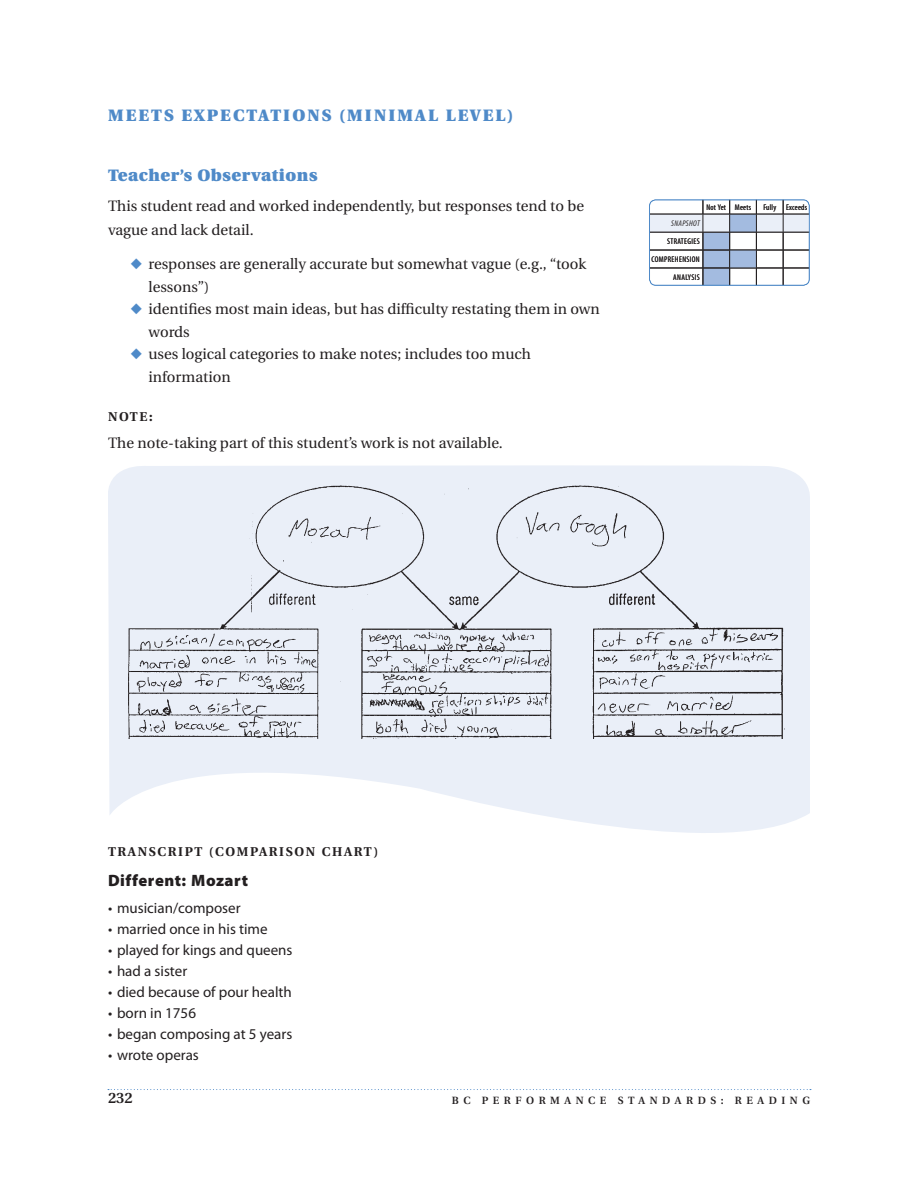
<style>
.page{position:relative;width:918px;height:1188px;background:#fff}
.page>*{position:absolute;margin:0;border:0;box-sizing:border-box;transform-origin:0 0}
.t1{font:900 16.5px "Utopia";letter-spacing:.035em;color:#4f8ac8}
.t2{font:900 16.5px "Utopia";letter-spacing:.13em;color:#4f8ac8}
.t3{font:900 16.5px "Myriad Pro";letter-spacing:.03em;color:#231f20}
.t4{font:900 16.5px "Utopia";letter-spacing:.1em;color:#4f8ac8}
.t5{font:15px/22.5px "Utopia";color:#231f20}
.t6{font:15px "Myriad Pro";color:#231f20}
.t7{font:600 15px "Utopia";color:#231f20}
.t8{font:700 12.75px "Utopia";letter-spacing:.125em;color:#231f20}
.t9{font:600 10.5px "Utopia";letter-spacing:.43em;color:#231f20}
.t10{font:condensed 8.25px "Myriad Pro";letter-spacing:.025em;color:#231f20}
.t11{font:condensed 8.25px "Myriad Pro";letter-spacing:.045em;color:#231f20}
.t12{font:italic condensed 8.25px "Myriad Pro";letter-spacing:.045em;color:#231f20}
.s1{color:#4f8ac8}
</style>
<div class="page">
<svg style="left:108px;top:1089px;width:703px;height:1px"></svg>
<svg style="left:108px;top:466px;width:702px;height:367px;fill:#eaeff8"></svg>
<img style="left:129px;top:486px;width:656px;height:253px">
<svg style="left:649px;top:199px;width:161px;height:87px"></svg>
<p class="t2" style="left:108px;top:105px;width:176px">MEETS EXPECTATIONS</p>
<p class="t4" style="left:339px;top:105px;width:39px">(MINIM</p>
<p class="t4" style="left:415px;top:105px;width:99px">AL LEVEL)</p>
<p class="t1" style="left:108px;top:165px;width:211px">TEACHER’S OBSERVATIONS</p>
<p class="t5" style="left:108px;top:194px;width:478px;line-height:24px">This student read and worked independently, but responses tend to be vague and lack detail.</p>
<p class="t5" style="left:148px;top:253px;width:439px;text-indent:-18px"><span class="s1">◆</span> responses are generally accurate but somewhat vague (e.g., “took lessons”)</p>
<p class="t5" style="left:148px;top:298px;width:453px;text-indent:-18px"><span class="s1">◆</span> identifies most main ideas, but has difficulty restating them in own words</p>
<p class="t5" style="left:148px;top:343px;width:384px;text-indent:-18px"><span class="s1">◆</span> uses logical categories to make notes; includes too much information</p>
<p class="t8" style="left:108px;top:409px;width:46px">NOTE:</p>
<p class="t5" style="left:108px;top:431px;width:396px">The note-taking part of this student’s work is not available.</p>
<p class="t10" style="left:707px;top:202px;width:46px">NOT YET MEETS</p>
<p class="t10" style="left:763px;top:202px;width:45px">FULLY EXCEEDS</p>
<p class="t12" style="left:671px;top:218px;width:30px">SNAPSHOT</p>
<p class="t11" style="left:667px;top:237px;width:31px">STRATEGIES</p>
<p class="t11" style="left:652px;top:255px;width:49px">COMPREHENSION</p>
<p class="t10" style="left:673px;top:273px;width:27px">ANALYSIS</p>
<p class="t8" style="left:108px;top:844px;width:272px">TRANSCRIPT (COMPARISON CHART)</p>
<p class="t3" style="left:108px;top:871px;width:142px">Different: Mozart</p>
<p class="t6" style="left:108px;top:899px;width:134px">• musician/composer</p>
<p class="t6" style="left:108px;top:920px;width:161px">• married once in his time</p>
<p class="t6" style="left:108px;top:941px;width:186px">• played for kings and queens</p>
<p class="t6" style="left:108px;top:962px;width:81px">• had a sister</p>
<p class="t6" style="left:108px;top:983px;width:185px">• died because of pour health</p>
<p class="t6" style="left:108px;top:1004px;width:90px">• born in 1756</p>
<p class="t6" style="left:108px;top:1025px;width:186px">• began composing at 5 years</p>
<p class="t6" style="left:108px;top:1046px;width:92px">• wrote operas</p>
<p class="t7" style="left:108px;top:1090px;width:26px">232</p>
<p class="t9" style="left:452px;top:1094px;width:359px">BC PERFORMANCE STANDARDS: READING</p>
</div>
